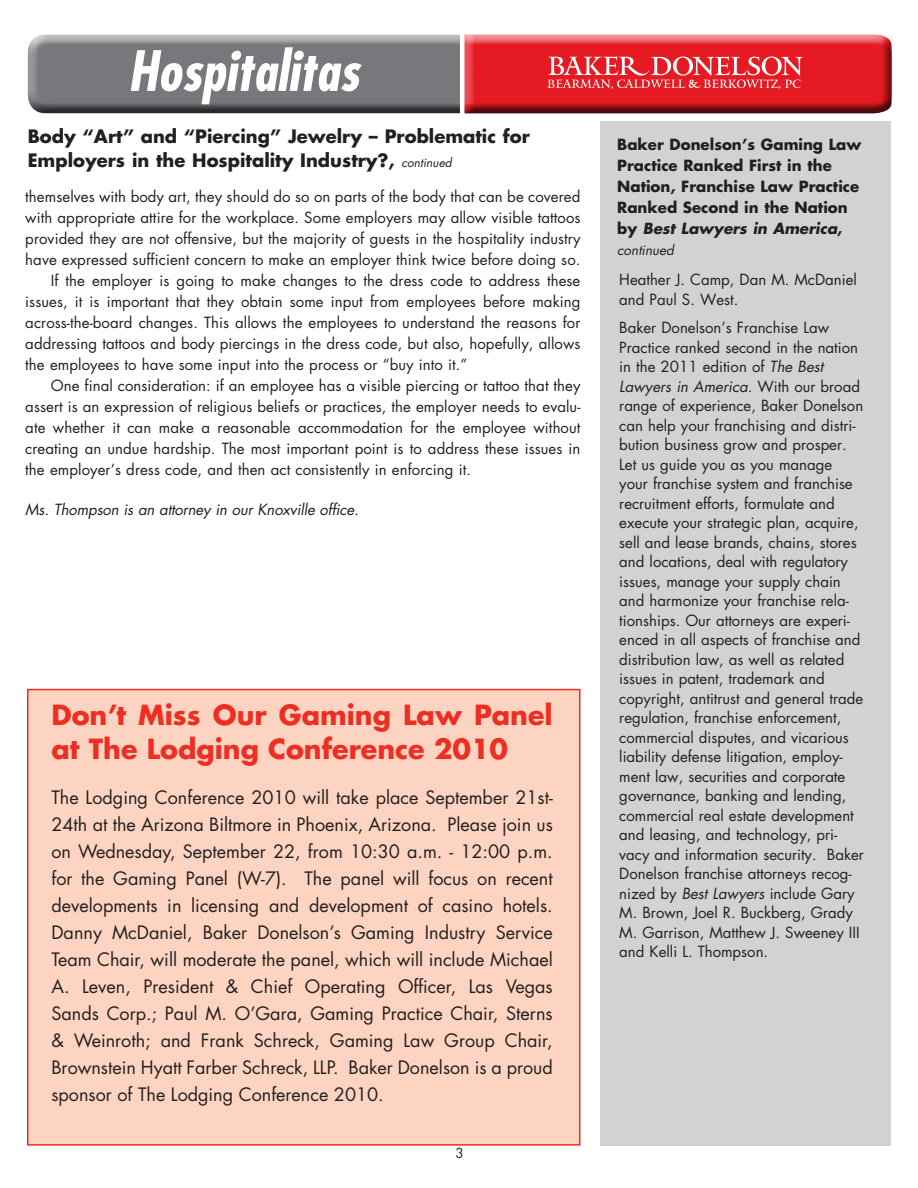
<style>
.page{position:relative;width:918px;height:1188px;background:#fff}
.page>*{position:absolute;margin:0;border:0;box-sizing:border-box;transform-origin:0 0}
.t1{font:italic 700 condensed 54px "Futura";color:#fff}
.t2{font:700 27px/34.5px "Futura";color:#ee2e22}
.t3{font:18px/27px "Futura";color:#231f20;text-align:justify}
.t4{font:700 18px/24px "Futura";color:#231f20}
.t5{font:15px/19.5px "Futura";color:#231f20}
.t6{font:700 15px/21px "Futura";color:#231f20}
.t7{font:italic 15px "Futura";letter-spacing:-.01em;color:#231f20}
.t8{font:italic 13.5px "Futura";color:#231f20}
.t9{font:13.5px "Futura";color:#231f20}
.s1{font-weight:400;font-style:italic;font-size:12px}
.s2{font-style:italic}
</style>
<div class="page">
<div style="left:26px;top:33px;width:867px;height:70px;background:#fff;opacity:.75"></div>
<div style="left:26px;top:38px;width:867px;height:77px;background:#231f20;opacity:.75"></div>
<div style="left:461px;top:37px;width:432px;height:78px;background:#a7a0a0"></div>
<hr style="left:460px;top:27px;width:4px;height:98px;background:#fff">
<svg style="left:464px;top:34px;width:428px;height:79px;background:#da343b"></svg>
<div style="left:601px;top:122px;width:290px;height:1024px;background:#d1d2d4"></div>
<div style="left:27px;top:689px;width:553px;height:457px;background:#fcd4c1;border:2px solid #ee2e22"></div>
<h1 class="t1" style="left:128px;top:37px;width:233px">Hospitalitas</h1>
<p class="t4" style="left:28px;top:124px;width:504px">Body “Art” and “Piercing” Jewelry – Problematic for<br>Employers in the Hospitality Industry?, <span class="s1">continued</span></p>
<p class="t5" style="left:25px;top:187px;width:557px">themselves with body art, they should do so on parts of the body that can be covered</p>
<p class="t5" style="left:25px;top:208px;width:557px">with appropriate attire for the workplace. Some employers may allow visible tattoos</p>
<p class="t5" style="left:25px;top:229px;width:557px">provided they are not offensive, but the majority of guests in the hospitality industry</p>
<p class="t5" style="left:25px;top:250px;width:557px">have expressed sufficient concern to make an employer think twice before doing so.</p>
<p class="t5" style="left:51px;top:271px;width:531px">If the employer is going to make changes to the dress code to address these</p>
<p class="t5" style="left:25px;top:292px;width:557px">issues, it is important that they obtain some input from employees before making</p>
<p class="t5" style="left:25px;top:313px;width:557px">across-the-board changes. This allows the employees to understand the reasons for</p>
<p class="t5" style="left:25px;top:334px;width:557px">addressing tattoos and body piercings in the dress code, but also, hopefully, allows</p>
<p class="t5" style="left:25px;top:355px;width:444px">the employees to have some input into the process or “buy into it.”</p>
<p class="t5" style="left:51px;top:376px;width:531px">One final consideration: if an employee has a visible piercing or tattoo that they</p>
<p class="t5" style="left:25px;top:397px;width:557px">assert is an expression of religious beliefs or practices, the employer needs to evalu-</p>
<p class="t5" style="left:25px;top:418px;width:557px">ate whether it can make a reasonable accommodation for the employee without</p>
<p class="t5" style="left:25px;top:439px;width:557px">creating an undue hardship. The most important point is to address these issues in</p>
<p class="t5" style="left:25px;top:460px;width:447px">the employer’s dress code, and then act consistently in enforcing it.</p>
<p class="t7" style="left:25px;top:500px;width:335px">Ms. Thompson is an attorney in our Knoxville office.</p>
<h2 class="t2" style="left:51px;top:697px;width:503px">Don’t Miss Our Gaming Law Panel at The Lodging Conference 2010</h2>
<p class="t3" style="left:51px;top:784px;width:503px">The Lodging Conference 2010 will take place September 21st-24th at the Arizona Biltmore in Phoenix, Arizona. Please join us on Wednesday, September 22, from 10:30 a.m. - 12:00 p.m. for the Gaming Panel (W-7). The panel will focus on recent developments in licensing and development of casino hotels.<br>Danny McDaniel, Baker Donelson’s Gaming Industry Service Team Chair, will moderate the panel, which will include Michael A. Leven, President &amp; Chief Operating Officer, Las Vegas Sands Corp.; Paul M. O’Gara, Gaming Practice Chair, Sterns &amp; Weinroth; and Frank Schreck, Gaming Law Group Chair, Brownstein Hyatt Farber Schreck, LLP. Baker Donelson is a proud sponsor of The Lodging Conference 2010.</p>
<p class="t9" style="left:455px;top:1144px;width:10px">3</p>
<p class="t6" style="left:617px;top:134px;width:246px">Baker Donelson’s Gaming Law<br>Practice Ranked First in the<br>Nation, Franchise Law Practice<br>Ranked Second in the Nation by <span class="s2">Best Lawyers in America</span>,</p>
<p class="t8" style="left:617px;top:242px;width:58px">continued</p>
<p class="t5" style="left:619px;top:270px;width:239px">Heather J. Camp, Dan M. McDaniel and Paul S. West.</p>
<p class="t5" style="left:619px;top:318px;width:246px">Baker Donelson’s Franchise Law Practice ranked second in the nation in the 2011 edition of <span class="s2">The Best Lawyers in America</span>. With our broad range of experience, Baker Donelson can help your franchising and distri&shy;bution business grow and prosper.<br>Let us guide you as you manage your franchise system and franchise recruitment efforts, formulate and execute your strategic plan, acquire, sell and lease brands, chains, stores and locations, deal with regulatory issues, manage your supply chain and harmonize your franchise rela&shy;tionships. Our attorneys are experi&shy;enced in all aspects of franchise and distribution law, as well as related issues in patent, trademark and copyright, antitrust and general trade regulation, franchise enforcement, commercial disputes, and vicarious liability defense litigation, employ&shy;ment law, securities and corporate governance, banking and lending, commercial real estate development and leasing, and technology, pri&shy;vacy and information security. Baker Donelson franchise attorneys recog&shy;nized by <span class="s2">Best Lawyers</span> include Gary M. Brown, Joel R. Buckberg, Grady M. Garrison, Matthew J. Sweeney III and Kelli L. Thompson.</p>
</div>
